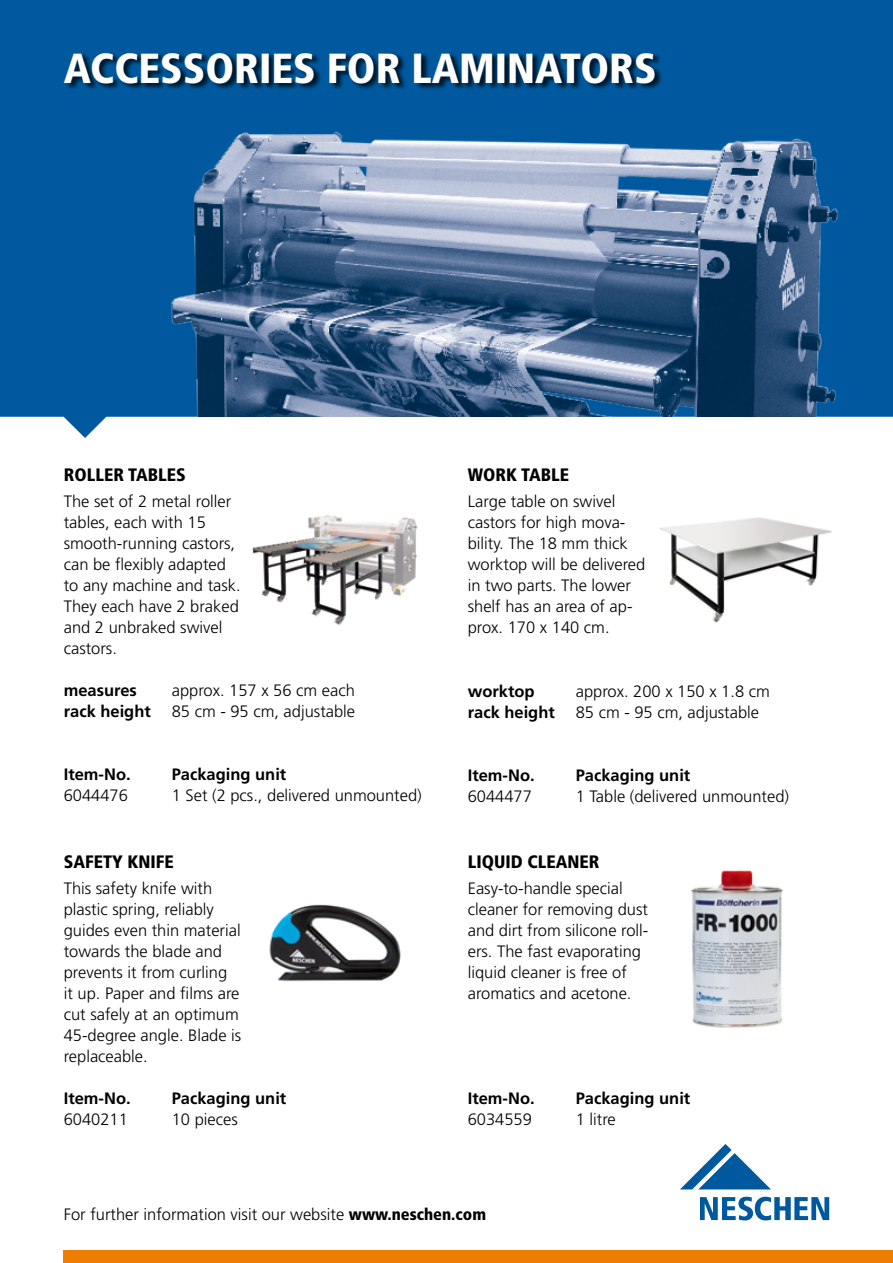
<style>
.page{position:relative;width:893px;height:1263px;background:#fff}
.page>*{position:absolute;margin:0;border:0;box-sizing:border-box;transform-origin:0 0}
.t1{font:900 condensed 42px "Frutiger LT Std";color:#fff}
.t2{font:900 condensed 18px "Frutiger LT Std";color:#000}
.t3{font:300 16.5px/21px "Frutiger LT Std";color:#000}
.t4{font:700 16.5px "Frutiger LT Std";color:#000}
.s1{font-weight:900;font-stretch:condensed}
</style>
<div class="page">
<svg style="left:0;top:0;width:893px;height:438px;fill:#00599f"></svg>
<img style="left:159px;top:117px;width:734px;height:300px">
<div style="left:64px;top:1250px;width:829px;height:13px;background:#ef7d00"></div>
<svg style="left:680px;top:1144px;width:91px;height:45px"></svg>
<svg style="left:700px;top:1197px;width:129px;height:23px"></svg>
<div style="left:65px;top:52px;width:598px;height:39px;background:#000;opacity:.75"></div>
<img style="left:252px;top:515px;width:166px;height:111px">
<img style="left:660px;top:517px;width:172px;height:106px">
<img style="left:691px;top:870px;width:92px;height:158px">
<img style="left:269px;top:904px;width:132px;height:78px">
<h1 class="t1" style="left:64px;top:43px;width:594px">ACCESSORIES FOR LAMINATORS</h1>
<p class="t2" style="left:64px;top:463px;width:124px">ROLLER TABLES</p>
<p class="t2" style="left:468px;top:463px;width:103px">WORK TABLE</p>
<p class="t3" style="left:64px;top:491px;width:178px">The set of 2 metal roller tables, each with 15 smooth-running castors, can be flexibly adapted to any machine and task.<br>They each have 2 braked and 2 unbraked swivel castors.</p>
<p class="t4" style="left:64px;top:680px;width:75px">measures</p>
<p class="t3" style="left:172px;top:680px;width:185px">approx. 157 x 56 cm each</p>
<p class="t4" style="left:64px;top:701px;width:89px">rack height</p>
<p class="t3" style="left:172px;top:701px;width:185px">85 cm - 95 cm, adjustable</p>
<p class="t3" style="left:468px;top:491px;width:179px">Large table on swivel castors for high mova&shy;bility. The 18 mm thick worktop will be delivered in two parts. The lower shelf has an area of ap&shy;prox. 170 x 140 cm.</p>
<p class="t4" style="left:468px;top:681px;width:68px">worktop</p>
<p class="t3" style="left:576px;top:681px;width:196px">approx. 200 x 150 x 1.8 cm</p>
<p class="t4" style="left:468px;top:702px;width:89px">rack height</p>
<p class="t3" style="left:576px;top:702px;width:185px">85 cm - 95 cm, adjustable</p>
<p class="t4" style="left:64px;top:764px;width:68px">Item-No.</p>
<p class="t4" style="left:172px;top:764px;width:116px">Packaging unit</p>
<p class="t3" style="left:64px;top:785px;width:66px">6044476</p>
<p class="t3" style="left:172px;top:785px;width:252px">1 Set (2 pcs., delivered unmounted)</p>
<p class="t4" style="left:468px;top:765px;width:68px">Item-No.</p>
<p class="t4" style="left:576px;top:765px;width:116px">Packaging unit</p>
<p class="t3" style="left:468px;top:786px;width:66px">6044477</p>
<p class="t3" style="left:576px;top:786px;width:215px">1 Table (delivered unmounted)</p>
<p class="t2" style="left:64px;top:850px;width:111px">SAFETY KNIFE</p>
<p class="t2" style="left:468px;top:850px;width:133px">LIQUID CLEANER</p>
<p class="t3" style="left:64px;top:878px;width:179px">This safety knife with plastic spring, reliably guides even thin material towards the blade and prevents it from curling<br>it up. Paper and films are cut safely at an optimum<br>45-degree angle. Blade is replaceable.</p>
<p class="t4" style="left:64px;top:1088px;width:68px">Item-No.</p>
<p class="t4" style="left:172px;top:1088px;width:116px">Packaging unit</p>
<p class="t3" style="left:64px;top:1109px;width:66px">6040211</p>
<p class="t3" style="left:172px;top:1109px;width:68px">10 pieces</p>
<p class="t3" style="left:468px;top:878px;width:182px">Easy-to-handle special cleaner for removing dust and dirt from silicone roll&shy;ers. The fast evaporating liquid cleaner is free of aromatics and acetone.</p>
<p class="t4" style="left:468px;top:1088px;width:68px">Item-No.</p>
<p class="t4" style="left:576px;top:1088px;width:116px">Packaging unit</p>
<p class="t3" style="left:468px;top:1109px;width:66px">6034559</p>
<p class="t3" style="left:576px;top:1109px;width:42px">1 litre</p>
<p class="t3" style="left:64px;top:1204px;width:424px">For further information visit our website <span class="s1">www.neschen.com</span></p>
</div>
